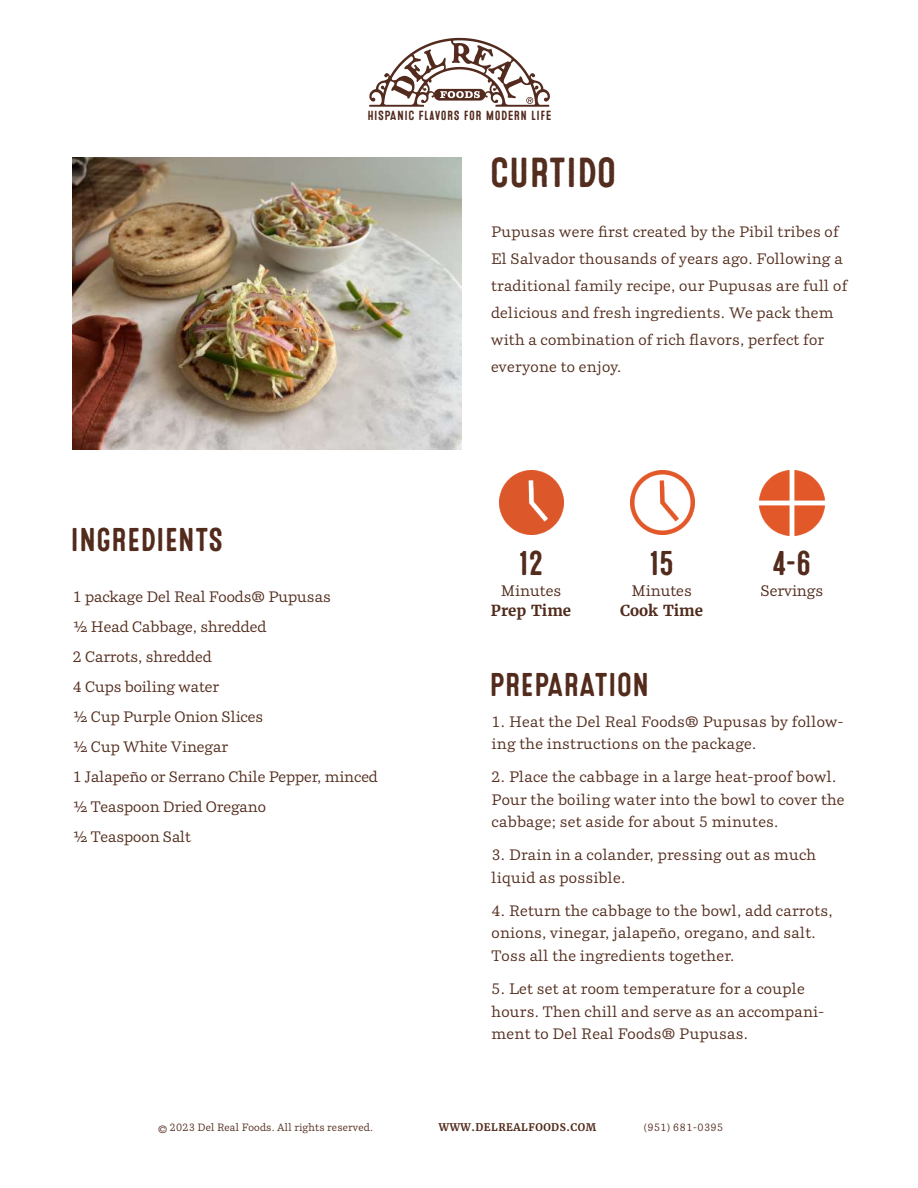
<style>
.page{position:relative;width:918px;height:1188px;background:#fff}
.page>*{position:absolute;margin:0;border:0;box-sizing:border-box;transform-origin:0 0}
.t1{font:42px "Microbrew One";color:#532d1e}
.t2{font:34.35px "Microbrew One";color:#522b1c}
.t3{font:33px "Microbrew One";color:#522b1c}
.t4{font:15.15px "Parry";color:#512c1d}
.t5{font:700 15.15px "Merriweather";color:#512c1d}
.t6{font:15px/22.5px "Parry";letter-spacing:.02em;color:#522b1c}
.t7{font:15px/27px "Parry";letter-spacing:.02em;color:#532d1e}
.t8{font:15px/30px "Parry";color:#512c1d}
.t9{font:13.2px "Microbrew One";letter-spacing:.03em;color:#532b1e}
.t10{font:10.5px "Parry";letter-spacing:.02em;color:#522b1c}
.t11{font:700 10.5px "Merriweather";letter-spacing:.05em;color:#522b1c}
.t12{font:10.5px "Parry";letter-spacing:.05em;color:#522b1c}
.s1{color:#512c1d}
</style>
<div class="page">
<svg style="left:369px;top:38px;width:181px;height:69px"></svg>
<img style="left:73px;top:158px;width:388px;height:291px">
<img style="left:630px;top:471px;width:64px;height:64px">
<img style="left:500px;top:471px;width:64px;height:64px">
<img style="left:760px;top:471px;width:64px;height:65px">
<p class="t9" style="left:367px;top:108px;width:186px">HISPANIC FLAVORS FOR MODERN LIFE</p>
<h1 class="t1" style="left:490px;top:149px;width:128px">CURTIDO</h1>
<h3 class="t3" style="left:70px;top:521px;width:154px">INGREDIENTS</h3>
<p class="t8" style="left:73px;top:581px;width:307px">1 package Del Real Foods® Pupusas<br>½ Head Cabbage, shredded<br>2 Carrots, shredded<br>4 Cups boiling water<br>½ Cup Purple Onion Slices<br>½ Cup White Vinegar<br>1 Jalapeño or Serrano Chile Pepper, minced ½ Teaspoon Dried Oregano<br>½ Teaspoon Salt</p>
<p class="t7" style="left:491px;top:217px;width:358px">Pupusas were first created by the Pibil tribes of El Salvador thousands of years ago. Following a traditional family recipe, our Pupusas are full of delicious and fresh ingredients. We pack them with a combination of rich flavors, perfect for everyone to enjoy.</p>
<h2 class="t2" style="left:519px;top:543px;width:26px">12</h2>
<h2 class="t2" style="left:649px;top:543px;width:26px">15</h2>
<h2 class="t2" style="left:773px;top:543px;width:40px">4-6</h2>
<p class="t4" style="left:501px;top:582px;width:62px">Minutes</p>
<p class="t5" style="left:491px;top:601px;width:82px">Prep Time</p>
<p class="t4" style="left:631px;top:582px;width:62px">Minutes</p>
<p class="t5" style="left:620px;top:601px;width:85px">Cook Time</p>
<p class="t4" style="left:760px;top:582px;width:64px">Servings</p>
<h3 class="t3" style="left:489px;top:666px;width:162px">PREPARATION</h3>
<p class="t6" style="left:492px;top:710px;width:353px">1. Heat the Del Real Foods® Pupusas by follow&shy;ing the instructions on the package.</p>
<p class="t6" style="left:492px;top:765px;width:354px">2. Place the cabbage in a large heat-proof bowl.<br>Pour the boiling water into the bowl to cover the cabbage; set aside for about 5 minutes.</p>
<p class="t6" style="left:492px;top:843px;width:326px">3. Drain in a colander, pressing out as much liquid as possible.</p>
<p class="t6" style="left:492px;top:899px;width:343px">4. Return the cabbage to the bowl, add carrots, onions, vinegar, jalape<span class="s1">ñ</span>o, oregano, and salt.<br>Toss all the ingredients together.</p>
<p class="t6" style="left:492px;top:977px;width:334px">5. Let set at room temperature for a couple hours. Then chill and serve as an accompani&shy;ment to Del Real Foods® Pupusas.</p>
<p class="t10" style="left:158px;top:1121px;width:216px">© 2023 Del Real Foods. All rights reserved.</p>
<p class="t11" style="left:439px;top:1121px;width:159px">WWW.DELREALFOODS.COM</p>
<p class="t12" style="left:644px;top:1121px;width:81px">(951) 681-0395</p>
</div>
